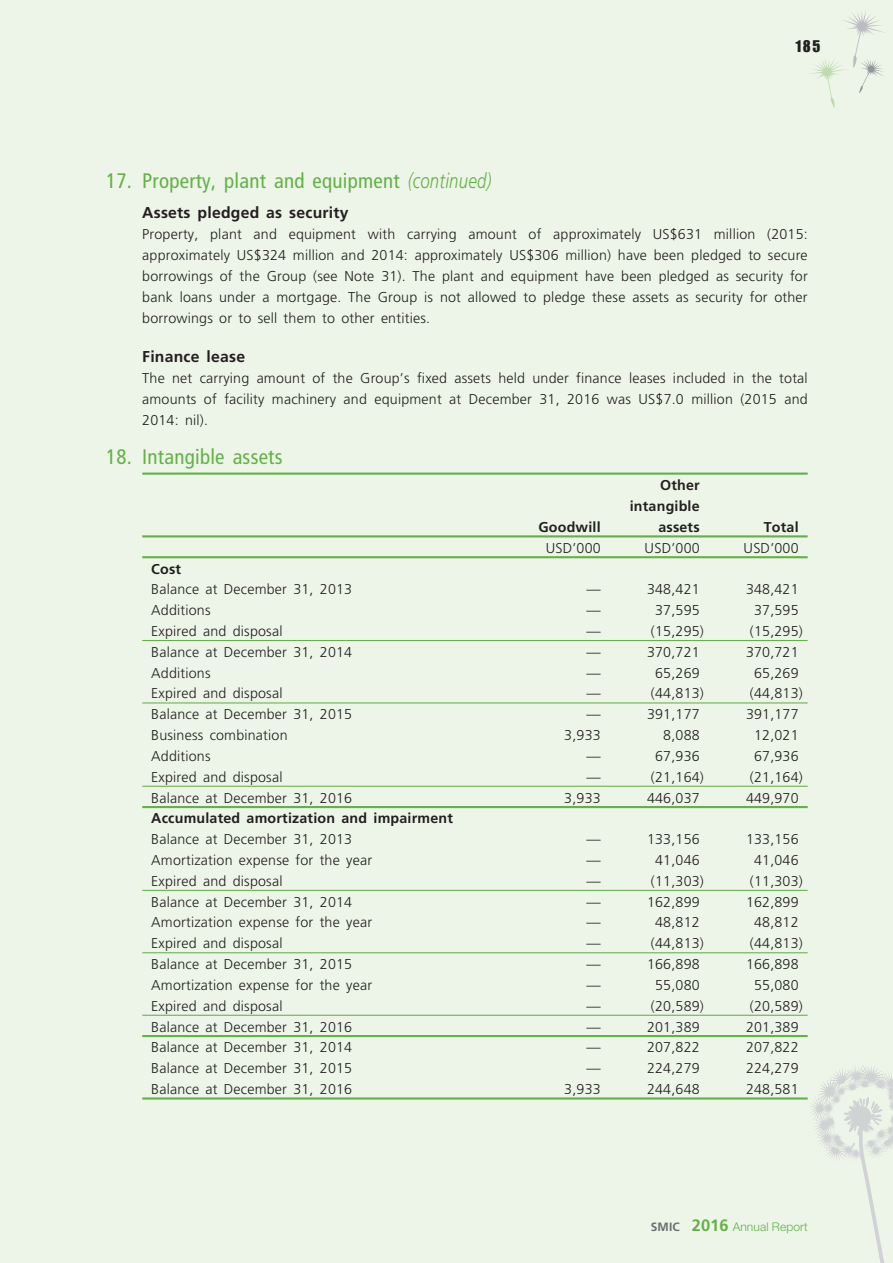
<style>
.page{position:relative;width:893px;height:1263px;background:#edf5e8}
.page>*{position:absolute;margin:0;border:0;box-sizing:border-box;transform-origin:0 0}
.t1{font:condensed 21px "Frutiger LT Std";letter-spacing:.01em;color:#62b245}
.t2{font:16.5px "Impact LT Std";color:#231f20}
.t3{font:700 15.75px "Frutiger LT Std";letter-spacing:.015em;color:#231f20}
.t4{font:300 14.25px/21px "Frutiger LT Std";letter-spacing:.015em;color:#231f20;text-align:justify}
.t5{font:700 14.25px/21px "Frutiger LT Std";letter-spacing:.015em;color:#231f20;text-align:right}
.t6{font:300 12px "Helvetica Neue LT Std";letter-spacing:.01em;color:#62b245}
.s1{font-weight:300;font-style:italic;font-stretch:normal}
.s2{font-family:"Frutiger LT Std";font-weight:700;color:#6c6d70}
.s3{font-family:"Frutiger LT Std";font-weight:700;font-size:16.5px}
</style>
<div class="page">
<svg style="left:810px;top:1066px;width:83px;height:197px"></svg>
<svg style="left:810px;top:11px;width:74px;height:97px"></svg>
<hr style="left:142px;top:556px;width:666px;height:2px;background:#62b245">
<hr style="left:142px;top:535px;width:666px;height:2px;background:#62b245">
<hr style="left:142px;top:473px;width:666px;height:2px;background:#62b245">
<hr style="left:142px;top:640px;width:666px;height:1px;background:#62b245">
<hr style="left:142px;top:702px;width:666px;height:1px;background:#62b245">
<hr style="left:142px;top:806px;width:666px;height:2px;background:#62b245">
<hr style="left:142px;top:786px;width:666px;height:1px;background:#62b245">
<hr style="left:142px;top:890px;width:666px;height:1px;background:#62b245">
<hr style="left:142px;top:1035px;width:666px;height:2px;background:#62b245">
<hr style="left:142px;top:1097px;width:666px;height:3px;background:#62b245">
<hr style="left:142px;top:952px;width:666px;height:1px;background:#62b245">
<hr style="left:142px;top:1015px;width:666px;height:1px;background:#62b245">
<p class="t2" style="left:795px;top:36px;width:27px">185</p>
<h1 class="t1" style="left:106px;top:171px;width:386px">17. Property, plant and equipment <span class="s1">(continued)</span></h1>
<p class="t3" style="left:142px;top:205px;width:208px">Assets pledged as security</p>
<p class="t4" style="left:142px;top:224px;width:667px">Property, plant and equipment with carrying amount of approximately US$631 million (2015: approximately US$324 million and 2014: approximately US$306 million) have been pledged to secure borrowings of the Group (see Note 31). The plant and equipment have been pledged as security for bank loans under a mortgage. The Group is not allowed to pledge these assets as security for other borrowings or to sell them to other entities.</p>
<p class="t3" style="left:142px;top:349px;width:104px">Finance lease</p>
<p class="t4" style="left:142px;top:368px;width:667px">The net carrying amount of the Group’s fixed assets held under finance leases included in the total amounts of facility machinery and equipment at December 31, 2016 was US$7.0 million (2015 and 2014: nil).</p>
<h1 class="t1" style="left:106px;top:447px;width:178px">18. Intangible assets</h1>
<p class="t5" style="left:538px;top:517px;width:64px">Goodwill</p>
<p class="t5" style="left:630px;top:475px;width:71px">Other intangible assets</p>
<p class="t5" style="left:764px;top:517px;width:36px">Total</p>
<p class="t4" style="left:546px;top:538px;width:57px">USD’000</p>
<p class="t4" style="left:645px;top:538px;width:57px">USD’000</p>
<p class="t4" style="left:743px;top:538px;width:57px">USD’000</p>
<p class="t5" style="left:151px;top:559px;width:31px">Cost</p>
<p class="t4" style="left:151px;top:580px;width:202px">Balance at December 31, 2013</p>
<p class="t4" style="left:586px;top:580px;width:16px">—</p>
<p class="t4" style="left:647px;top:580px;width:54px">348,421</p>
<p class="t4" style="left:746px;top:580px;width:54px">348,421</p>
<p class="t4" style="left:151px;top:600px;width:61px">Additions</p>
<p class="t4" style="left:586px;top:600px;width:16px">—</p>
<p class="t4" style="left:655px;top:600px;width:46px">37,595</p>
<p class="t4" style="left:754px;top:600px;width:46px">37,595</p>
<p class="t4" style="left:151px;top:621px;width:133px">Expired and disposal</p>
<p class="t4" style="left:586px;top:621px;width:16px">—</p>
<p class="t4" style="left:651px;top:621px;width:54px">(15,295)</p>
<p class="t4" style="left:750px;top:621px;width:54px">(15,295)</p>
<p class="t4" style="left:151px;top:642px;width:202px">Balance at December 31, 2014</p>
<p class="t4" style="left:586px;top:642px;width:16px">—</p>
<p class="t4" style="left:647px;top:642px;width:54px">370,721</p>
<p class="t4" style="left:746px;top:642px;width:54px">370,721</p>
<p class="t4" style="left:151px;top:663px;width:61px">Additions</p>
<p class="t4" style="left:586px;top:663px;width:16px">—</p>
<p class="t4" style="left:655px;top:663px;width:46px">65,269</p>
<p class="t4" style="left:754px;top:663px;width:46px">65,269</p>
<p class="t4" style="left:151px;top:684px;width:133px">Expired and disposal</p>
<p class="t4" style="left:586px;top:684px;width:16px">—</p>
<p class="t4" style="left:651px;top:684px;width:54px">(44,813)</p>
<p class="t4" style="left:750px;top:684px;width:54px">(44,813)</p>
<p class="t4" style="left:151px;top:705px;width:202px">Balance at December 31, 2015</p>
<p class="t4" style="left:586px;top:705px;width:16px">—</p>
<p class="t4" style="left:647px;top:705px;width:54px">391,177</p>
<p class="t4" style="left:746px;top:705px;width:54px">391,177</p>
<p class="t4" style="left:151px;top:725px;width:138px">Business combination</p>
<p class="t4" style="left:564px;top:725px;width:38px">3,933</p>
<p class="t4" style="left:663px;top:725px;width:38px">8,088</p>
<p class="t4" style="left:754px;top:725px;width:46px">12,021</p>
<p class="t4" style="left:151px;top:746px;width:61px">Additions</p>
<p class="t4" style="left:586px;top:746px;width:16px">—</p>
<p class="t4" style="left:655px;top:746px;width:46px">67,936</p>
<p class="t4" style="left:754px;top:746px;width:46px">67,936</p>
<p class="t4" style="left:151px;top:767px;width:133px">Expired and disposal</p>
<p class="t4" style="left:586px;top:767px;width:16px">—</p>
<p class="t4" style="left:651px;top:767px;width:54px">(21,164)</p>
<p class="t4" style="left:750px;top:767px;width:54px">(21,164)</p>
<p class="t4" style="left:151px;top:788px;width:202px">Balance at December 31, 2016</p>
<p class="t4" style="left:564px;top:788px;width:38px">3,933</p>
<p class="t4" style="left:647px;top:788px;width:54px">446,037</p>
<p class="t4" style="left:746px;top:788px;width:54px">449,970</p>
<p class="t5" style="left:151px;top:809px;width:303px">Accumulated amortization and impairment</p>
<p class="t4" style="left:151px;top:829px;width:202px">Balance at December 31, 2013</p>
<p class="t4" style="left:586px;top:829px;width:16px">—</p>
<p class="t4" style="left:647px;top:829px;width:54px">133,156</p>
<p class="t4" style="left:746px;top:829px;width:54px">133,156</p>
<p class="t4" style="left:151px;top:850px;width:222px">Amortization expense for the year</p>
<p class="t4" style="left:586px;top:850px;width:16px">—</p>
<p class="t4" style="left:655px;top:850px;width:46px">41,046</p>
<p class="t4" style="left:754px;top:850px;width:46px">41,046</p>
<p class="t4" style="left:151px;top:871px;width:133px">Expired and disposal</p>
<p class="t4" style="left:586px;top:871px;width:16px">—</p>
<p class="t4" style="left:651px;top:871px;width:54px">(11,303)</p>
<p class="t4" style="left:750px;top:871px;width:54px">(11,303)</p>
<p class="t4" style="left:151px;top:892px;width:202px">Balance at December 31, 2014</p>
<p class="t4" style="left:586px;top:892px;width:16px">—</p>
<p class="t4" style="left:647px;top:892px;width:54px">162,899</p>
<p class="t4" style="left:746px;top:892px;width:54px">162,899</p>
<p class="t4" style="left:151px;top:913px;width:222px">Amortization expense for the year</p>
<p class="t4" style="left:586px;top:913px;width:16px">—</p>
<p class="t4" style="left:655px;top:913px;width:46px">48,812</p>
<p class="t4" style="left:754px;top:913px;width:46px">48,812</p>
<p class="t4" style="left:151px;top:934px;width:133px">Expired and disposal</p>
<p class="t4" style="left:586px;top:934px;width:16px">—</p>
<p class="t4" style="left:651px;top:934px;width:54px">(44,813)</p>
<p class="t4" style="left:750px;top:934px;width:54px">(44,813)</p>
<p class="t4" style="left:151px;top:954px;width:202px">Balance at December 31, 2015</p>
<p class="t4" style="left:586px;top:954px;width:16px">—</p>
<p class="t4" style="left:647px;top:954px;width:54px">166,898</p>
<p class="t4" style="left:746px;top:954px;width:54px">166,898</p>
<p class="t4" style="left:151px;top:975px;width:222px">Amortization expense for the year</p>
<p class="t4" style="left:586px;top:975px;width:16px">—</p>
<p class="t4" style="left:655px;top:975px;width:46px">55,080</p>
<p class="t4" style="left:754px;top:975px;width:46px">55,080</p>
<p class="t4" style="left:151px;top:996px;width:133px">Expired and disposal</p>
<p class="t4" style="left:586px;top:996px;width:16px">—</p>
<p class="t4" style="left:651px;top:996px;width:54px">(20,589)</p>
<p class="t4" style="left:750px;top:996px;width:54px">(20,589)</p>
<p class="t4" style="left:151px;top:1017px;width:202px">Balance at December 31, 2016</p>
<p class="t4" style="left:586px;top:1017px;width:16px">—</p>
<p class="t4" style="left:647px;top:1017px;width:54px">201,389</p>
<p class="t4" style="left:746px;top:1017px;width:54px">201,389</p>
<p class="t4" style="left:151px;top:1038px;width:202px">Balance at December 31, 2014</p>
<p class="t4" style="left:586px;top:1038px;width:16px">—</p>
<p class="t4" style="left:647px;top:1038px;width:54px">207,822</p>
<p class="t4" style="left:746px;top:1038px;width:54px">207,822</p>
<p class="t4" style="left:151px;top:1058px;width:202px">Balance at December 31, 2015</p>
<p class="t4" style="left:586px;top:1058px;width:16px">—</p>
<p class="t4" style="left:647px;top:1058px;width:54px">224,279</p>
<p class="t4" style="left:746px;top:1058px;width:54px">224,279</p>
<p class="t4" style="left:151px;top:1079px;width:202px">Balance at December 31, 2016</p>
<p class="t4" style="left:564px;top:1079px;width:38px">3,933</p>
<p class="t4" style="left:647px;top:1079px;width:54px">244,648</p>
<p class="t4" style="left:746px;top:1079px;width:54px">248,581</p>
<p class="t6" style="left:651px;top:1222px;width:158px"><span class="s2">SMIC</span> <span class="s3">2016</span> Annual Report</p>
</div>
